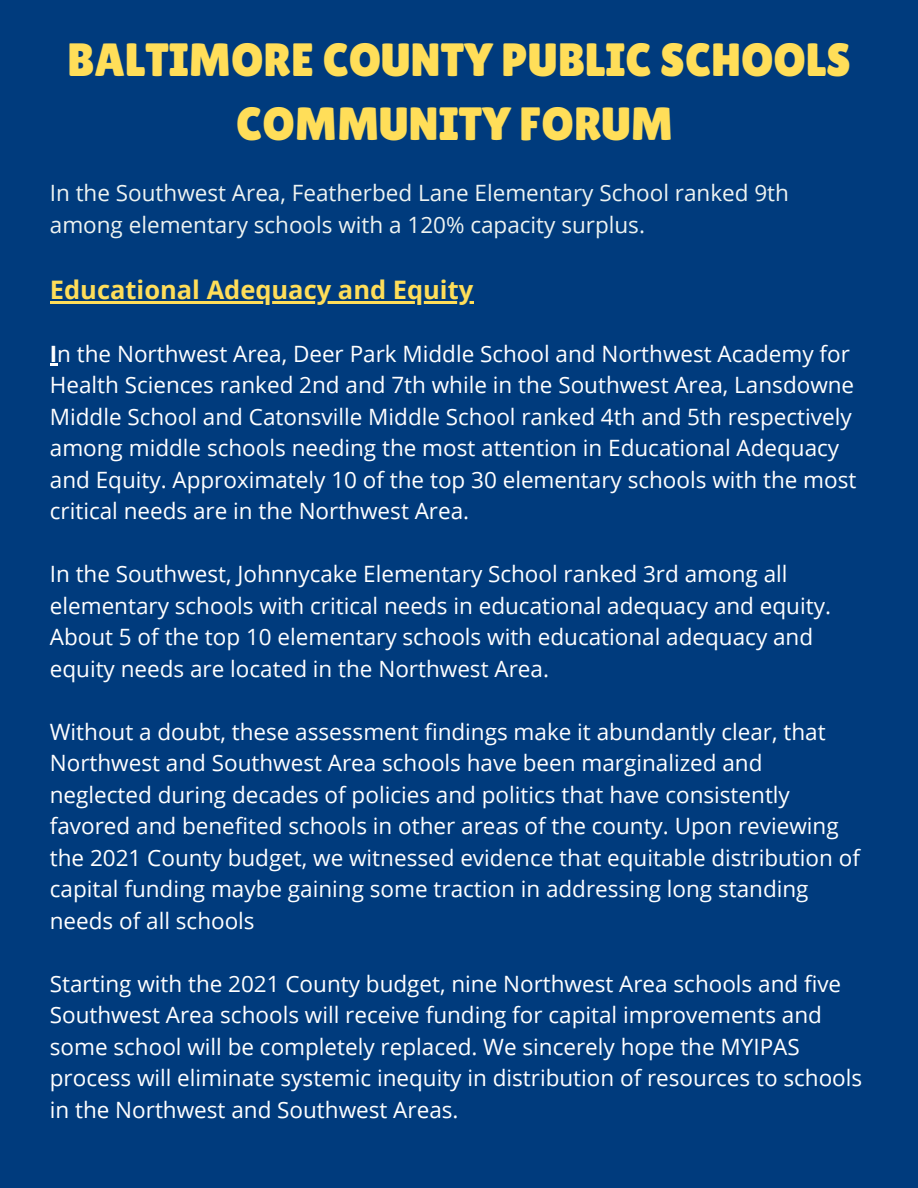
<style>
.page{position:relative;width:918px;height:1188px;background:#003b7d}
.page>*{position:absolute;margin:0;border:0;box-sizing:border-box;transform-origin:0 0}
.t1{font:46.65px/64.5px "Lilita One";color:#ffde59;text-align:center}
.t2{font:700 25.5px "Open Sans";color:#ffde59}
.t3{font:22.5px/31.5px "Open Sans";color:#fff}
.t4{font:22.5px/31.5px "Open Sans";color:#eef3f1}
.s1{font-weight:700}
</style>
<div class="page">
<hr style="left:50px;top:301px;width:423px;height:2px;background:#ffde59">
<svg style="left:50px;top:363px;width:7px;height:2px"></svg>
<p class="t1" style="left:67px;top:27px;width:786px">BALTIMORE COUNTY PUBLIC SCHOOLS<br>COMMUNITY FORUM</p>
<p class="t4" style="left:50px;top:177px;width:741px">In the Southwest Area, Featherbed Lane Elementary School ranked 9th among elementary schools with a 120% capacity surplus.</p>
<p class="t2" style="left:50px;top:272px;width:425px">Educational Adequacy and Equity</p>
<p class="t3" style="left:50px;top:337px;width:808px"><span class="s1">I</span>n the Northwest Area, Deer Park Middle School and Northwest Academy for Health Sciences ranked 2nd and 7th while in the Southwest Area, Lansdowne Middle School and Catonsville Middle School ranked 4th and 5th respectively among middle schools needing the most attention in Educational Adequacy and Equity. Approximately 10 of the top 30 elementary schools with the most critical needs are in the Northwest Area.</p>
<p class="t3" style="left:50px;top:558px;width:783px">In the Southwest, Johnnycake Elementary School ranked 3rd among all elementary schools with critical needs in educational adequacy and equity.<br>About 5 of the top 10 elementary schools with educational adequacy and equity needs are located in the Northwest Area.</p>
<p class="t3" style="left:50px;top:715px;width:812px">Without a doubt, these assessment findings make it abundantly clear, that Northwest and Southwest Area schools have been marginalized and neglected during decades of policies and politics that have consistently favored and benefited schools in other areas of the county. Upon reviewing the 2021 County budget, we witnessed evidence that equitable distribution of capital funding maybe gaining some traction in addressing long standing needs of all schools</p>
<p class="t3" style="left:50px;top:967px;width:814px">Starting with the 2021 County budget, nine Northwest Area schools and five Southwest Area schools will receive funding for capital improvements and some school will be completely replaced. We sincerely hope the MYIPAS process will eliminate systemic inequity in distribution of resources to schools in the Northwest and Southwest Areas.</p>
</div>
